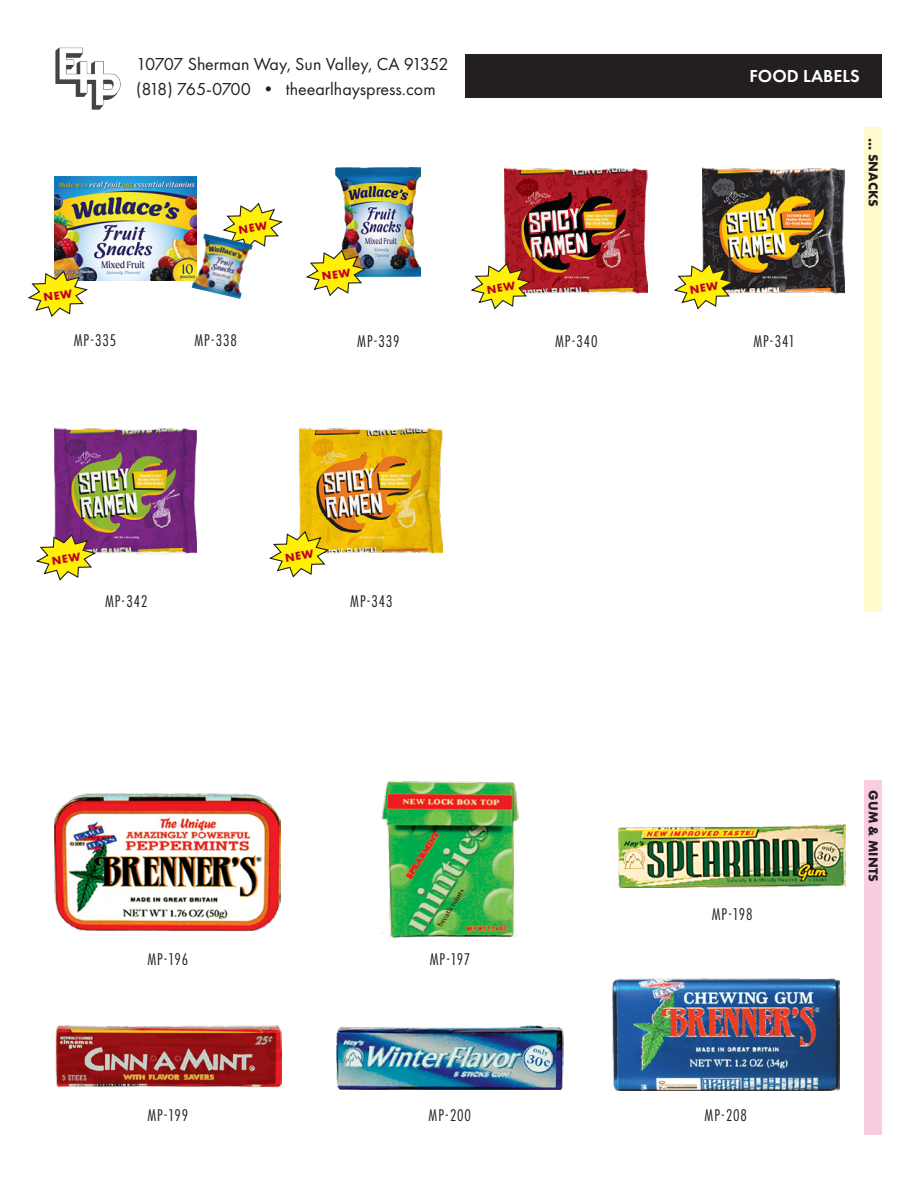
<style>
.page{position:relative;width:918px;height:1188px;background:#fff}
.page>*{position:absolute;margin:0;border:0;box-sizing:border-box;transform-origin:0 0}
.t1{font:18px/24.6px "Futura PT";color:#231f20}
.t2{font:600 18px "Futura PT";color:#fff}
.t3{font:17.55px "Futura PT Cond";letter-spacing:.05em;color:#231f20}
.t4{font:700 13.5px "Futura PT";letter-spacing:.01em;color:#231f20}
</style>
<div class="page">
<div style="left:465px;top:54px;width:417px;height:43px;background:#231f20"></div>
<img style="left:55px;top:47px;width:66px;height:63px">
<div style="left:864px;top:128px;width:18px;height:484px;background:#fffbcc"></div>
<div style="left:864px;top:780px;width:18px;height:355px;background:#f9ccdf"></div>
<img style="left:54px;top:793px;width:227px;height:138px">
<img style="left:382px;top:780px;width:136px;height:157px">
<img style="left:55px;top:1025px;width:227px;height:63px">
<img style="left:618px;top:824px;width:228px;height:63px">
<img style="left:336px;top:1025px;width:228px;height:64px">
<img style="left:612px;top:979px;width:228px;height:111px">
<img style="left:55px;top:177px;width:142px;height:104px">
<img style="left:192px;top:234px;width:58px;height:65px">
<img style="left:336px;top:167px;width:85px;height:110px">
<img style="left:505px;top:167px;width:142px;height:128px">
<img style="left:55px;top:427px;width:142px;height:128px">
<img style="left:703px;top:167px;width:142px;height:127px">
<img style="left:300px;top:427px;width:142px;height:127px">
<svg style="left:221px;top:202px;width:62px;height:48px"></svg>
<svg style="left:27px;top:269px;width:62px;height:48px"></svg>
<svg style="left:306px;top:249px;width:62px;height:48px"></svg>
<svg style="left:470px;top:262px;width:62px;height:48px"></svg>
<svg style="left:36px;top:533px;width:62px;height:48px"></svg>
<svg style="left:673px;top:262px;width:63px;height:48px"></svg>
<svg style="left:269px;top:530px;width:62px;height:48px"></svg>
<p class="t1" style="left:136px;top:52px;width:314px">10707 Sherman Way, Sun Valley, CA 91352 (818) 765-0700 • theearlhayspress.com</p>
<p class="t3" style="left:74px;top:330px;width:44px">MP-335</p>
<p class="t3" style="left:194px;top:330px;width:44px">MP-338</p>
<p class="t3" style="left:357px;top:331px;width:44px">MP-339</p>
<p class="t3" style="left:555px;top:331px;width:44px">MP-340</p>
<p class="t2" style="left:750px;top:65px;width:112px">FOOD LABELS</p>
<p class="t4" style="left:882px;top:138px;width:70px;rotate:90deg">... SNACKS</p>
<p class="t3" style="left:753px;top:331px;width:43px">MP-341</p>
<p class="t3" style="left:105px;top:591px;width:44px">MP-342</p>
<p class="t3" style="left:350px;top:591px;width:44px">MP-343</p>
<p class="t3" style="left:147px;top:949px;width:42px">MP-196</p>
<p class="t3" style="left:430px;top:949px;width:42px">MP-197</p>
<p class="t3" style="left:712px;top:904px;width:42px">MP-198</p>
<p class="t3" style="left:147px;top:1105px;width:42px">MP-199</p>
<p class="t3" style="left:429px;top:1105px;width:44px">MP-200</p>
<p class="t3" style="left:705px;top:1105px;width:44px">MP-208</p>
<p class="t4" style="left:882px;top:790px;width:93px;rotate:90deg">GUM &amp; MINTS</p>
</div>
